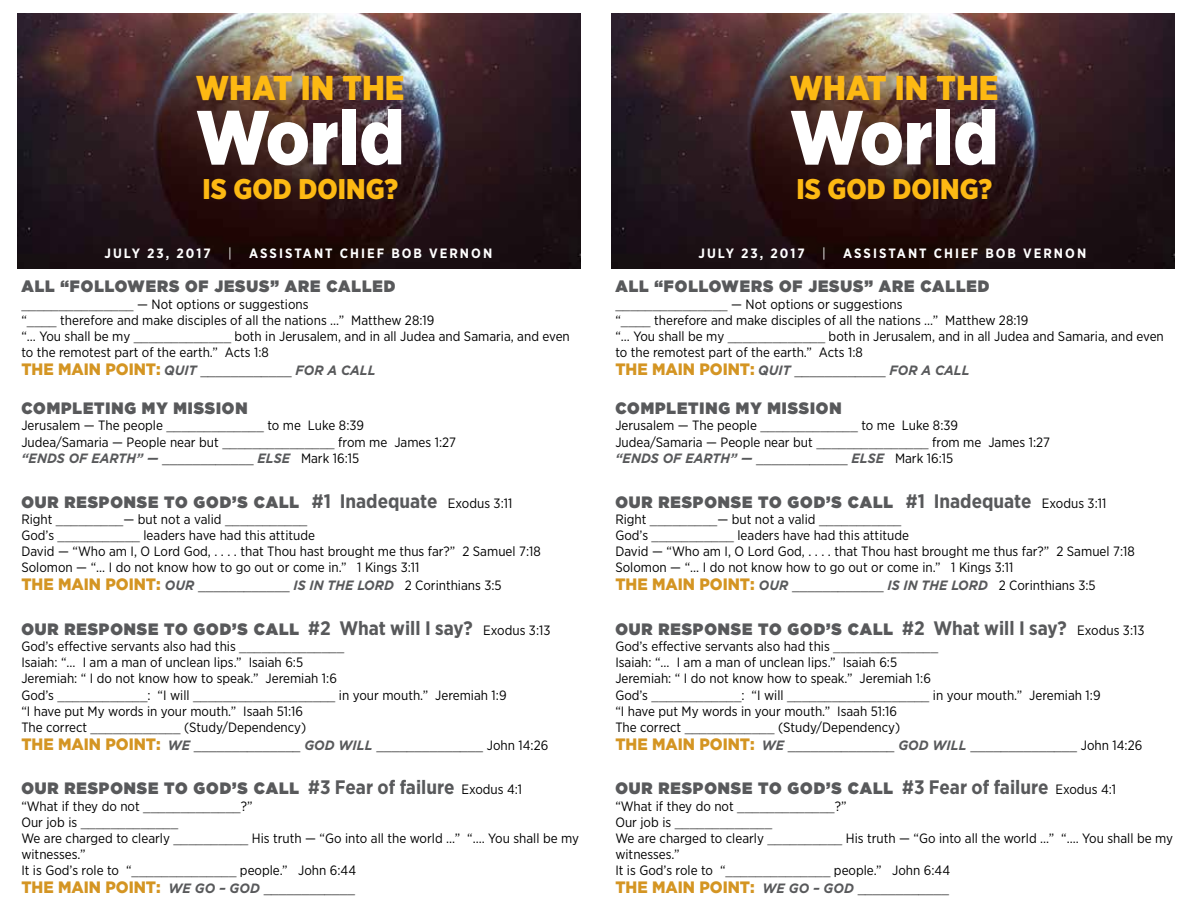
<style>
.page{position:relative;width:1188px;height:918px;background:#fff}
.page>*{position:absolute;margin:0;border:0;box-sizing:border-box;transform-origin:0 0}
.t1{font:900 76.5px "Gotham Narrow";color:#fff}
.t2{font:900 34.5px "Gotham Narrow";color:#fdb913}
.t3{font:900 28.5px "Gotham Narrow";color:#fdb913}
.t4{font:900 16.5px "Gotham";letter-spacing:.06em;color:#58595b;scale:.94 1}
.t5{font:900 16.5px "Gotham";color:#d49523;scale:.94 1}
.t6{font:13.5px/16.2px "Gotham Narrow";color:#000}
.t7{font:300 13.5px "Gotham";color:#000;scale:.94 1}
.t8{font:italic 700 13.5px "Gotham";color:#58595b;scale:.94 1}
.t9{font:700 13.5px "Gotham Narrow";letter-spacing:.15em;color:#fff}
.t10{font:13.5px "Gotham Narrow";color:#fff}
.s1{font-weight:300}
.s2{font-weight:700;font-style:italic;font-size:13.5px;color:#58595b}
.s3{font-weight:300;font-size:13.5px;color:#000}
.s4{font-weight:300;font-style:normal;color:#000}
.s5{font-family:"Gotham Narrow";font-weight:400;font-style:normal;color:#000}
.s6{font-family:"Gotham Narrow";font-weight:700;font-size:19.5px}
.s7{font-family:"Gotham Narrow";font-weight:400;font-size:13.5px;color:#000}
.s8{font-family:"Gotham";font-weight:900;font-size:16.5px;color:#d49523}
.s9{font-family:"Gotham";font-weight:700;font-style:italic;color:#58595b}
.s10{font-family:"Gotham";font-weight:300}
.s11{font-weight:900;font-size:16.5px;color:#d49523}
.s12{font-weight:700;font-style:italic;color:#58595b}
.s13{font-family:"Gotham Narrow";font-weight:400}
</style>
<div class="page">
<img style="left:17px;top:14px;width:564px;height:255px">
<img style="left:611px;top:14px;width:564px;height:255px">
<h2 class="t2" style="left:196px;top:65px;width:210px">WHAT IN THE</h2>
<h1 class="t1" style="left:196px;top:87px;width:210px">World</h1>
<h3 class="t3" style="left:202px;top:170px;width:197px">IS GOD DOING?</h3>
<h2 class="t2" style="left:790px;top:65px;width:210px">WHAT IN THE</h2>
<h1 class="t1" style="left:790px;top:87px;width:210px">World</h1>
<h3 class="t3" style="left:796px;top:170px;width:197px">IS GOD DOING?</h3>
<p class="t9" style="left:105px;top:245px;width:108px">JULY 23, 2017</p>
<p class="t10" style="left:228px;top:245px;width:5px">|</p>
<p class="t9" style="left:249px;top:245px;width:244px">ASSISTANT CHIEF BOB VERNON</p>
<p class="t9" style="left:699px;top:245px;width:108px">JULY 23, 2017</p>
<p class="t10" style="left:822px;top:245px;width:5px">|</p>
<p class="t9" style="left:843px;top:245px;width:244px">ASSISTANT CHIEF BOB VERNON</p>
<p class="t4" style="left:21px;top:275px;width:399px">ALL “FOLLOWERS OF JESUS” ARE CALLED</p>
<p class="t6" style="left:21px;top:296px;width:550px"><span class="s1">_______________</span> — Not options or suggestions<br>“<span class="s1">____</span> therefore and make disciples of all the nations …” Matthew 28:19<br>“… You shall be my <span class="s1">_____________</span> both in Jerusalem, and in all Judea and Samaria, and even to the remotest part of the earth.” Acts 1:8</p>
<p class="t5" style="left:21px;top:358px;width:379px">THE MAIN POINT: <span class="s2">QUIT</span> <span class="s3">____________</span> <span class="s2">FOR A CALL</span></p>
<p class="t4" style="left:21px;top:397px;width:242px">COMPLETING MY MISSION</p>
<p class="t6" style="left:21px;top:417px;width:436px">Jerusalem — The people <span class="s1">_____________</span> to me Luke 8:39<br>Judea/Samaria — People near but <span class="s1">_______________</span> from me James 1:27</p>
<p class="t8" style="left:21px;top:449px;width:361px">“ENDS OF EARTH” — <span class="s4">____________</span> ELSE <span class="s5">Mark 16:15</span></p>
<p class="t4" style="left:21px;top:490px;width:524px">OUR RESPONSE TO GOD’S CALL <span class="s6">#1 Inadequate</span> <span class="s7">Exodus 3:11</span></p>
<p class="t6" style="left:21px;top:511px;width:521px">Right <span class="s1">_________</span>— but not a valid <span class="s1">___________<br></span>God’s <span class="s1">___________</span> leaders have had this attitude<br>David — “Who am I, O Lord God, . . . . that Thou hast brought me thus far?” 2 Samuel 7:18<br>Solomon — “… I do not know how to go out or come in.” 1 Kings 3:11</p>
<p class="t6" style="left:21px;top:577px;width:482px"><span class="s8">THE MAIN POINT:</span> <span class="s9">OUR</span> <span class="s10">____________</span> <span class="s9">IS IN THE LORD</span> 2 Corinthians 3:5</p>
<p class="t4" style="left:21px;top:617px;width:564px">OUR RESPONSE TO GOD’S CALL <span class="s6">#2 What will I say?</span> <span class="s7">Exodus 3:13</span></p>
<p class="t6" style="left:21px;top:638px;width:487px">God’s effective servants also had this <span class="s1">______________<br></span>Isaiah: “… I am a man of unclean lips.” Isaiah 6:5<br>Jeremiah: “ I do not know how to speak.” Jeremiah 1:6<br>God’s <span class="s1">____________</span>: “I will <span class="s1">___________________</span> in your mouth.” Jeremiah 1:9 “I have put My words in your mouth.” Isaah 51:16<br>The correct <span class="s1">____________</span> (Study/Dependency)</p>
<p class="t7" style="left:21px;top:737px;width:562px"><span class="s11">THE MAIN POINT:</span> <span class="s12">WE</span> ______________ <span class="s12">GOD WILL</span> ______________ <span class="s13">John 14:26</span></p>
<p class="t4" style="left:21px;top:777px;width:534px">OUR RESPONSE TO GOD’S CALL <span class="s6">#3 Fear of failure</span> <span class="s7">Exodus 4:1</span></p>
<p class="t6" style="left:21px;top:797px;width:559px">“What if they do not <span class="s1">_____________</span>?”<br>Our job is <span class="s1">_____________<br></span>We are charged to clearly <span class="s1">__________</span> His truth — “Go into all the world …” “.… You shall be my witnesses.”<br>It is God’s role to “<span class="s1">______________</span> people.” John 6:44</p>
<p class="t5" style="left:21px;top:876px;width:357px">THE MAIN POINT: <span class="s2">WE GO – GOD</span> <span class="s3">____________</span></p>
<p class="t4" style="left:615px;top:275px;width:399px">ALL “FOLLOWERS OF JESUS” ARE CALLED</p>
<p class="t6" style="left:615px;top:296px;width:550px"><span class="s1">_______________</span> — Not options or suggestions<br>“<span class="s1">____</span> therefore and make disciples of all the nations …” Matthew 28:19<br>“… You shall be my <span class="s1">_____________</span> both in Jerusalem, and in all Judea and Samaria, and even to the remotest part of the earth.” Acts 1:8</p>
<p class="t5" style="left:615px;top:358px;width:379px">THE MAIN POINT: <span class="s2">QUIT</span> <span class="s3">____________</span> <span class="s2">FOR A CALL</span></p>
<p class="t4" style="left:615px;top:397px;width:242px">COMPLETING MY MISSION</p>
<p class="t6" style="left:615px;top:417px;width:436px">Jerusalem — The people <span class="s1">_____________</span> to me Luke 8:39<br>Judea/Samaria — People near but <span class="s1">_______________</span> from me James 1:27</p>
<p class="t8" style="left:615px;top:449px;width:361px">“ENDS OF EARTH” — <span class="s4">____________</span> ELSE <span class="s5">Mark 16:15</span></p>
<p class="t4" style="left:615px;top:490px;width:524px">OUR RESPONSE TO GOD’S CALL <span class="s6">#1 Inadequate</span> <span class="s7">Exodus 3:11</span></p>
<p class="t6" style="left:615px;top:511px;width:521px">Right <span class="s1">_________</span>— but not a valid <span class="s1">___________<br></span>God’s <span class="s1">___________</span> leaders have had this attitude<br>David — “Who am I, O Lord God, . . . . that Thou hast brought me thus far?” 2 Samuel 7:18<br>Solomon — “… I do not know how to go out or come in.” 1 Kings 3:11</p>
<p class="t6" style="left:615px;top:577px;width:482px"><span class="s8">THE MAIN POINT:</span> <span class="s9">OUR</span> <span class="s10">____________</span> <span class="s9">IS IN THE LORD</span> 2 Corinthians 3:5</p>
<p class="t4" style="left:615px;top:617px;width:564px">OUR RESPONSE TO GOD’S CALL <span class="s6">#2 What will I say?</span> <span class="s7">Exodus 3:13</span></p>
<p class="t6" style="left:615px;top:638px;width:487px">God’s effective servants also had this <span class="s1">______________<br></span>Isaiah: “… I am a man of unclean lips.” Isaiah 6:5<br>Jeremiah: “ I do not know how to speak.” Jeremiah 1:6<br>God’s <span class="s1">____________</span>: “I will <span class="s1">___________________</span> in your mouth.” Jeremiah 1:9 “I have put My words in your mouth.” Isaah 51:16<br>The correct <span class="s1">____________</span> (Study/Dependency)</p>
<p class="t7" style="left:615px;top:737px;width:562px"><span class="s11">THE MAIN POINT:</span> <span class="s12">WE</span> ______________ <span class="s12">GOD WILL</span> ______________ <span class="s13">John 14:26</span></p>
<p class="t4" style="left:615px;top:777px;width:534px">OUR RESPONSE TO GOD’S CALL <span class="s6">#3 Fear of failure</span> <span class="s7">Exodus 4:1</span></p>
<p class="t6" style="left:615px;top:797px;width:559px">“What if they do not <span class="s1">_____________</span>?”<br>Our job is <span class="s1">_____________<br></span>We are charged to clearly <span class="s1">__________</span> His truth — “Go into all the world …” “.… You shall be my witnesses.”<br>It is God’s role to “<span class="s1">______________</span> people.” John 6:44</p>
<p class="t5" style="left:615px;top:876px;width:357px">THE MAIN POINT: <span class="s2">WE GO – GOD</span> <span class="s3">____________</span></p>
</div>
